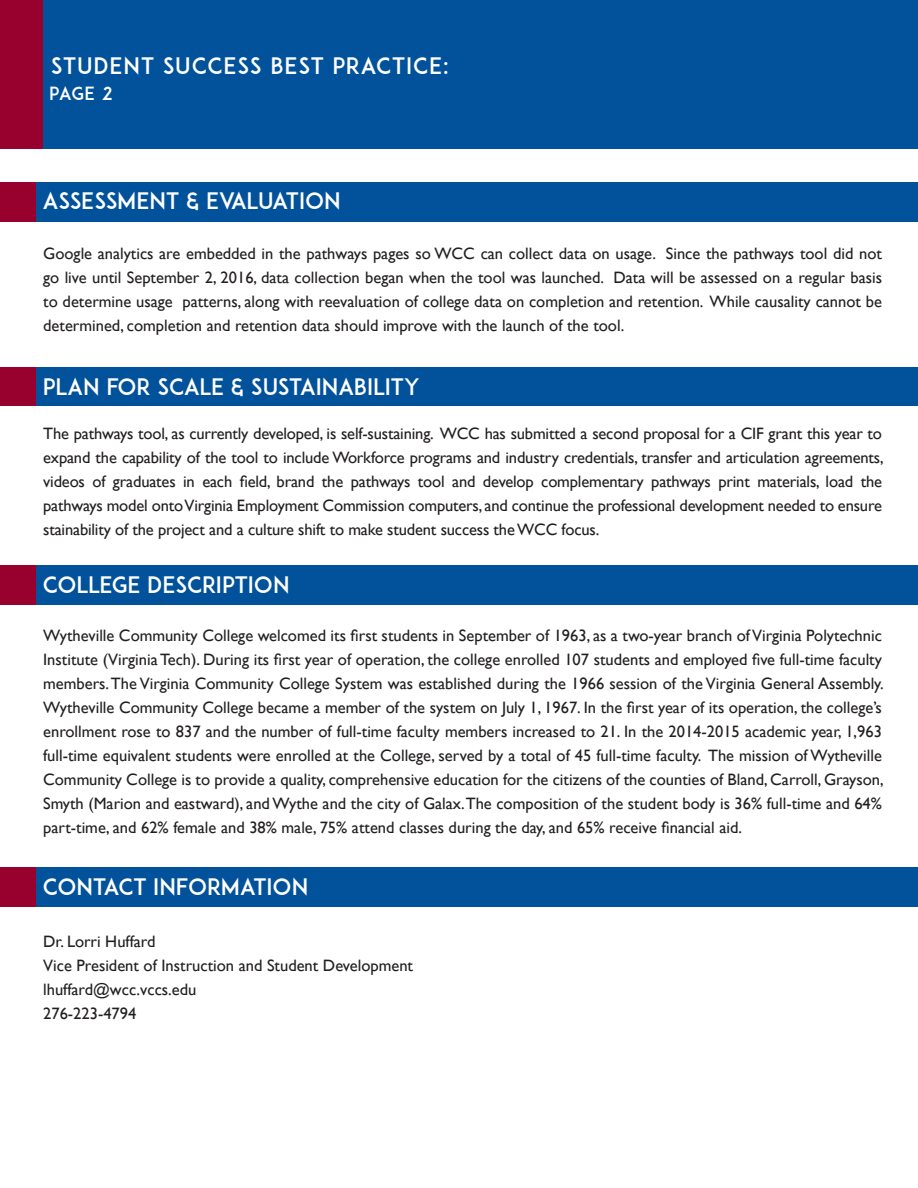
<style>
.page{position:relative;width:918px;height:1188px;background:#fff}
.page>*{position:absolute;margin:0;border:0;box-sizing:border-box;transform-origin:0 0}
.t1{font:22.5px "ADAM.CGPRO";color:#fff}
.t2{font:22.5px "ADAM.CGPRO";letter-spacing:.04em;color:#fff}
.t3{font:18px "ADAM.CGPRO";color:#fff}
.t4{font:16.5px/24px "Gill Sans";color:#231f20;text-align:justify}
</style>
<div class="page">
<div style="left:0;top:0;width:918px;height:148px;background:#01529a"></div>
<div style="left:0;top:0;width:42px;height:148px;background:#98012d"></div>
<div style="left:0;top:182px;width:36px;height:39px;background:#98012d"></div>
<div style="left:36px;top:182px;width:882px;height:39px;background:#01529a"></div>
<div style="left:0;top:367px;width:36px;height:39px;background:#98012d"></div>
<div style="left:36px;top:367px;width:882px;height:39px;background:#01529a"></div>
<div style="left:0;top:565px;width:36px;height:39px;background:#98012d"></div>
<div style="left:36px;top:565px;width:882px;height:39px;background:#01529a"></div>
<div style="left:0;top:868px;width:36px;height:39px;background:#98012d"></div>
<div style="left:36px;top:868px;width:882px;height:39px;background:#01529a"></div>
<h1 class="t2" style="left:51px;top:53px;width:400px">STUDENT SUCCESS BEST PRACTICE:</h1>
<p class="t3" style="left:49px;top:82px;width:65px">PAGE 2</p>
<h1 class="t1" style="left:43px;top:187px;width:300px">ASSESSMENT &amp; EVALUATION</h1>
<p class="t4" style="left:43px;top:241px;width:840px">Google analytics are embedded in the pathways pages so WCC can collect data on usage. Since the pathways tool did not go live until September 2, 2016, data collection began when the tool was launched. Data will be assessed on a regular basis to determine usage patterns, along with reevaluation of college data on completion and retention. While causality cannot be determined, completion and retention data should improve with the launch of the tool.</p>
<h1 class="t1" style="left:43px;top:373px;width:378px">PLAN FOR SCALE &amp; SUSTAINABILITY</h1>
<p class="t4" style="left:43px;top:421px;width:842px">The pathways tool, as currently developed, is self-sustaining. WCC has submitted a second proposal for a CIF grant this year to expand the capability of the tool to include Workforce programs and industry credentials, transfer and articulation agreements, videos of graduates in each field, brand the pathways tool and develop complementary pathways print materials, load the pathways model onto Virginia Employment Commission computers, and continue the professional development needed to ensure stainability of the project and a culture shift to make student success the WCC focus.</p>
<h1 class="t1" style="left:43px;top:571px;width:248px">COLLEGE DESCRIPTION</h1>
<p class="t4" style="left:43px;top:624px;width:842px">Wytheville Community College welcomed its first students in September of 1963, as a two-year branch of Virginia Polytechnic Institute (Virginia Tech). During its first year of operation, the college enrolled 107 students and employed five full-time faculty members. The Virginia Community College System was established during the 1966 session of the Virginia General Assembly.<br>Wytheville Community College became a member of the system on July 1, 1967. In the first year of its operation, the college’s enrollment rose to 837 and the number of full-time faculty members increased to 21. In the 2014-2015 academic year, 1,963 full-time equivalent students were enrolled at the College, served by a total of 45 full-time faculty. The mission of Wytheville Community College is to provide a quality, comprehensive education for the citizens of the counties of Bland, Carroll, Grayson, Smyth (Marion and eastward), and Wythe and the city of Galax.The composition of the student body is 36% full-time and 64% part-time, and 62% female and 38% male, 75% attend classes during the day, and 65% receive financial aid.</p>
<h1 class="t1" style="left:43px;top:873px;width:267px">CONTACT INFORMATION</h1>
<p class="t4" style="left:43px;top:930px;width:371px;text-align:left">Dr. Lorri Huffard<br>Vice President of Instruction and Student Development lhuffard@wcc.vccs.edu<br>276-223-4794</p>
</div>
